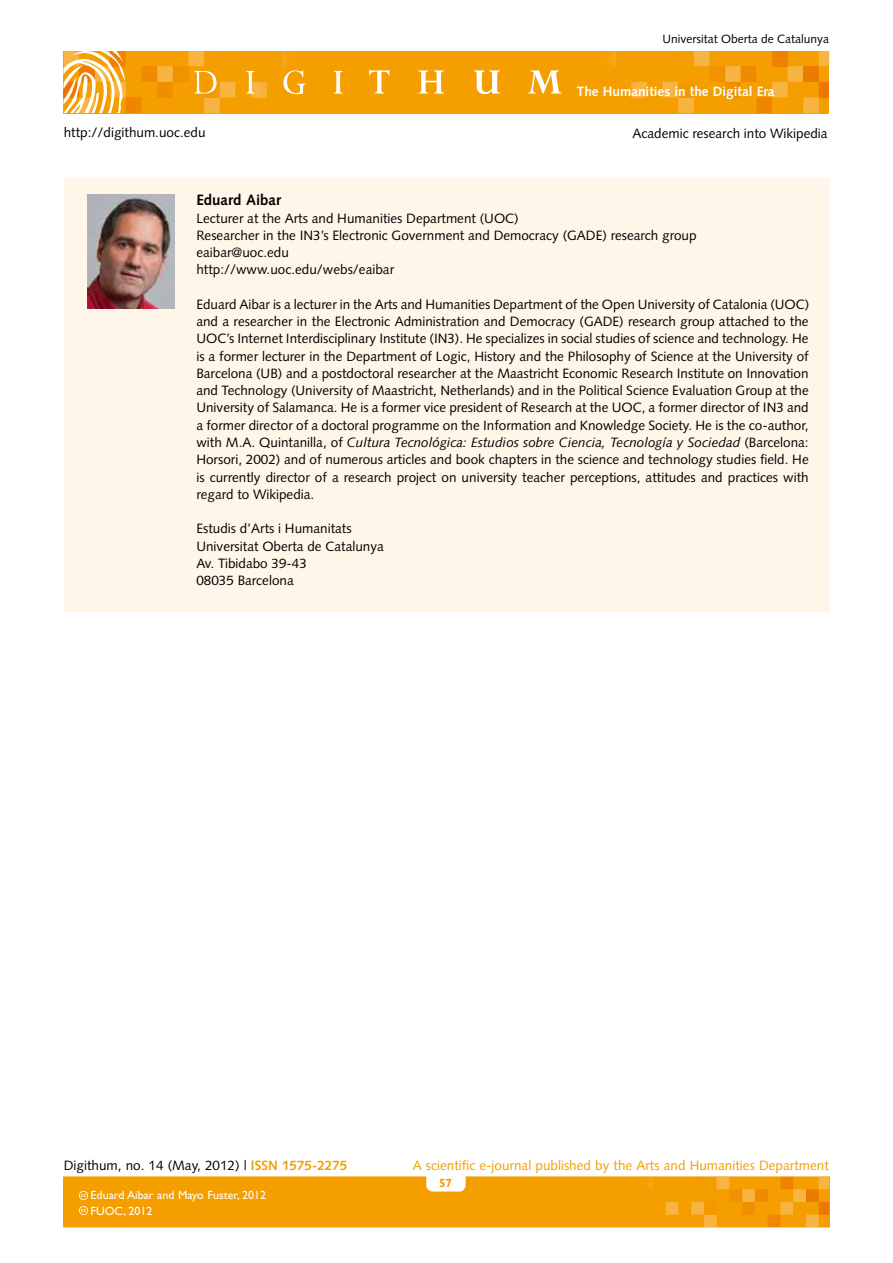
<style>
.page{position:relative;width:893px;height:1263px;background:#fff}
.page>*{position:absolute;margin:0;border:0;box-sizing:border-box;transform-origin:0 0}
.t1{font:700 15px "Syntax LT";color:#000}
.t2{font:13.5px/17.2px "Syntax LT";color:#000}
.t3{font:13.5px "Syntax LT";color:#f49e00}
.t4{font:700 13.5px "Syntax LT";color:#fff}
.t5{font:12px/15.8px "Gill Sans";color:#fff}
.t6{font:12px "Syntax LT";color:#000}
.t7{font:700 12px "Gill Sans";color:#f49e00}
.s1{font-style:italic}
.s2{font-weight:700;color:#f49e00}
</style>
<div class="page">
<div style="left:64px;top:51px;width:765px;height:62px;background:#f49e00"></div>
<hr style="left:267px;top:51px;width:1px;height:62px;background:#f7af35">
<hr style="left:630px;top:51px;width:1px;height:62px;background:#f7af35">
<hr style="left:616px;top:51px;width:2px;height:62px;background:#f6a81e">
<svg style="left:610px;top:51px;width:6px;height:15px"></svg>
<svg style="left:631px;top:51px;width:198px;height:62px"></svg>
<svg style="left:64px;top:51px;width:203px;height:62px"></svg>
<svg style="left:282px;top:51px;width:24px;height:43px"></svg>
<svg style="left:334px;top:71px;width:9px;height:23px"></svg>
<svg style="left:369px;top:70px;width:21px;height:24px"></svg>
<svg style="left:418px;top:70px;width:26px;height:24px"></svg>
<svg style="left:474px;top:70px;width:26px;height:24px"></svg>
<svg style="left:527px;top:70px;width:35px;height:24px"></svg>
<hr style="left:829px;top:1177px;width:1px;height:50px;background:#ec7405">
<svg style="left:64px;top:1177px;width:765px;height:50px;background:#f49f06"></svg>
<div style="left:65px;top:179px;width:765px;height:433px;background:#fff6e9"></div>
<img style="left:88px;top:194px;width:86px;height:114px">
<p class="t6" style="left:662px;top:32px;width:168px">Universitat Oberta de Catalunya</p>
<p class="t2" style="left:64px;top:123px;width:143px">http://digithum.uoc.edu</p>
<p class="t4" style="left:577px;top:84px;width:199px">The Humanities in the Digital Era</p>
<p class="t2" style="left:632px;top:125px;width:197px">Academic research into Wikipedia</p>
<p class="t1" style="left:196px;top:192px;width:86px">Eduard Aibar</p>
<p class="t2" style="left:196px;top:209px;width:502px">Lecturer at the Arts and Humanities Department (UOC)<br>Researcher in the IN3’s Electronic Government and Democracy (GADE) research group eaibar@uoc.edu<br>http://www.uoc.edu/webs/eaibar</p>
<p class="t2" style="left:196px;top:296px;width:614px;text-align:justify">Eduard Aibar is a lecturer in the Arts and Humanities Department of the Open University of Catalonia (UOC) and a researcher in the Electronic Administration and Democracy (GADE) research group attached to the UOC’s Internet Interdisciplinary Institute (IN3). He specializes in social studies of science and technology. He is a former lecturer in the Department of Logic, History and the Philosophy of Science at the University of Barcelona (UB) and a postdoctoral researcher at the Maastricht Economic Research Institute on Innovation and Technology (University of Maastricht, Netherlands) and in the Political Science Evaluation Group at the University of Salamanca. He is a former vice president of Research at the UOC, a former director of IN3 and a former director of a doctoral programme on the Information and Knowledge Society. He is the co-author, with M.A. Quintanilla, of <span class="s1">Cultura Tecnológica: Estudios sobre Ciencia, Tecnología y Sociedad</span> (Barcelona:<br>Horsori, 2002) and of numerous articles and book chapters in the science and technology studies field. He is currently director of a research project on university teacher perceptions, attitudes and practices with regard to Wikipedia.</p>
<p class="t2" style="left:196px;top:520px;width:189px">Estudis d’Arts i Humanitats<br>Universitat Oberta de Catalunya<br>Av. Tibidabo 39-43<br>08035 Barcelona</p>
<p class="t2" style="left:64px;top:1156px;width:285px">Digithum, no. 14 (May, 2012) | <span class="s2">ISSN 1575-2275</span></p>
<p class="t3" style="left:413px;top:1157px;width:417px">A scientific e-journal published by the Arts and Humanities Department</p>
<p class="t5" style="left:91px;top:1187px;width:177px">Eduard Aibar and Mayo Fuster, 2012<br>FUOC, 2012</p>
<p class="t7" style="left:439px;top:1176px;width:15px">57</p>
</div>
